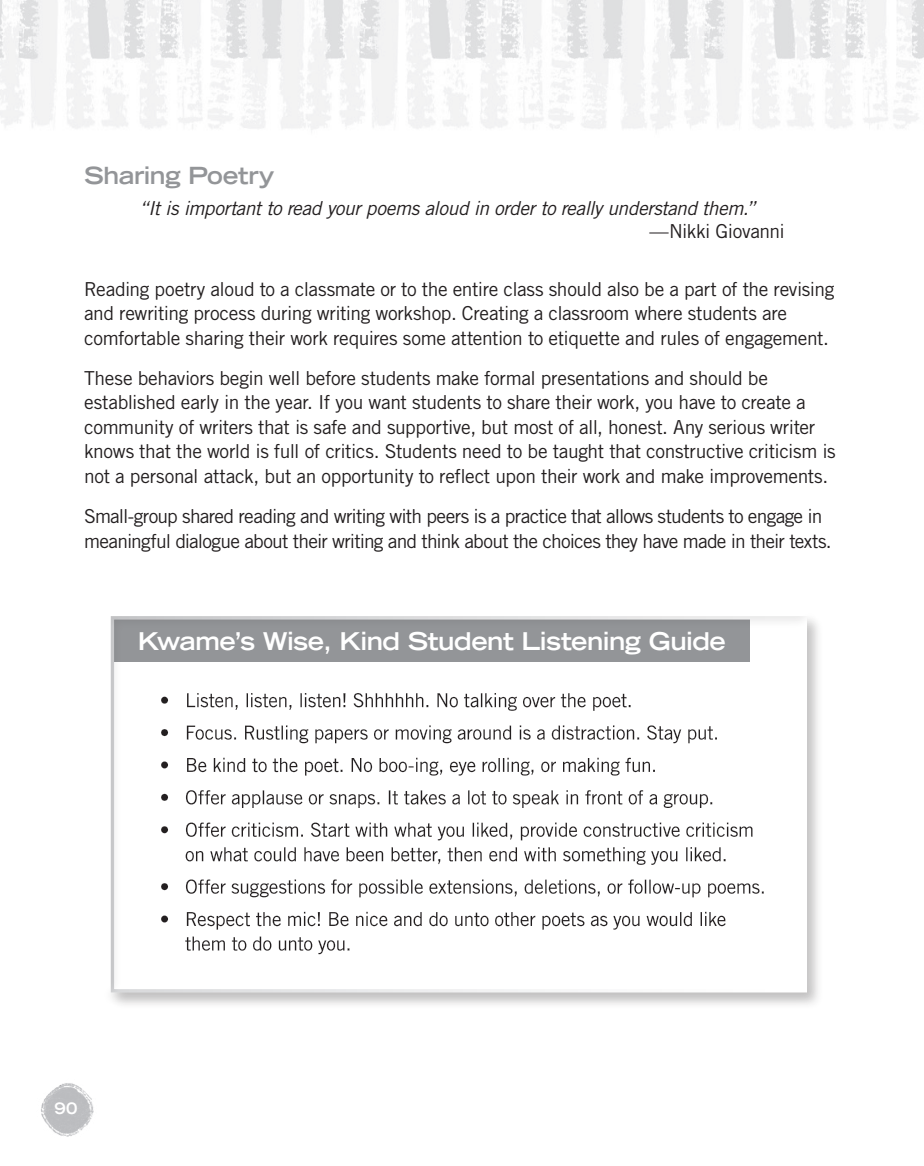
<style>
.page{position:relative;width:924px;height:1166px;background:#fff}
.page>*{position:absolute;margin:0;border:0;box-sizing:border-box;transform-origin:0 0}
.t1{font:700 expanded 24.5px "Trade Gothic LT Std";letter-spacing:-.02em;color:#fff}
.S2{font:700 expanded 23.62px "Trade Gothic LT Std";letter-spacing:-.02em;color:#939598}
.Body{font:19.25px/24.5px "Trade Gothic LT Std";letter-spacing:-.02em;color:#231f20}
.Body-2{font:19.25px/24.5px "Trade Gothic LT Std";letter-spacing:-.04em;color:#231f20}
.Body_-_Inset{font:italic 19.25px "Trade Gothic LT Std";letter-spacing:-.025em;color:#231f20}
.Body_-_Inset-2{font:19.25px "Trade Gothic LT Std";letter-spacing:-.025em;color:#231f20}
.t2{font:700 expanded 15.75px "Trade Gothic LT Std";color:#fff}
</style>
<div class="page">
<img style="left:0;top:0;width:924px;height:130px">
<div style="left:101px;top:610px;width:721px;height:398px;background:#fff;opacity:.27"></div>
<div style="left:95px;top:600px;width:723px;height:399px;background:#231f20;opacity:.1"></div>
<img style="left:41px;top:1083px;width:53px;height:54px">
<p class="S2" style="left:84px;top:159px;width:192px">Sharing Poetry</p>
<p class="Body_-_Inset" style="left:139px;top:196px;width:618px">“It is important to read your poems aloud in order to really understand them.”</p>
<p class="Body_-_Inset-2" style="left:650px;top:219px;width:137px">—Nikki Giovanni</p>
<p class="Body" style="left:84px;top:276px;width:752px">Reading poetry aloud to a classmate or to the entire class should also be a part of the revising and rewriting process during writing workshop. Creating a classroom where students are comfortable sharing their work requires some attention to etiquette and rules of engagement.</p>
<p class="Body" style="left:84px;top:365px;width:753px">These behaviors begin well before students make formal presentations and should be established early in the year. If you want students to share their work, you have to create a community of writers that is safe and supportive, but most of all, honest. Any serious writer knows that the world is full of critics. Students need to be taught that constructive criticism is not a personal attack, but an opportunity to reflect upon their work and make improvements.</p>
<p class="Body-2" style="left:84px;top:504px;width:749px">Small-group shared reading and writing with peers is a practice that allows students to engage in meaningful dialogue about their writing and think about the choices they have made in their texts.</p>
<p class="t1" style="left:138px;top:625px;width:590px">Kwame’s Wise, Kind Student Listening Guide</p>
<p class="t2" style="left:54px;top:1098px;width:25px">90</p>
</div>
